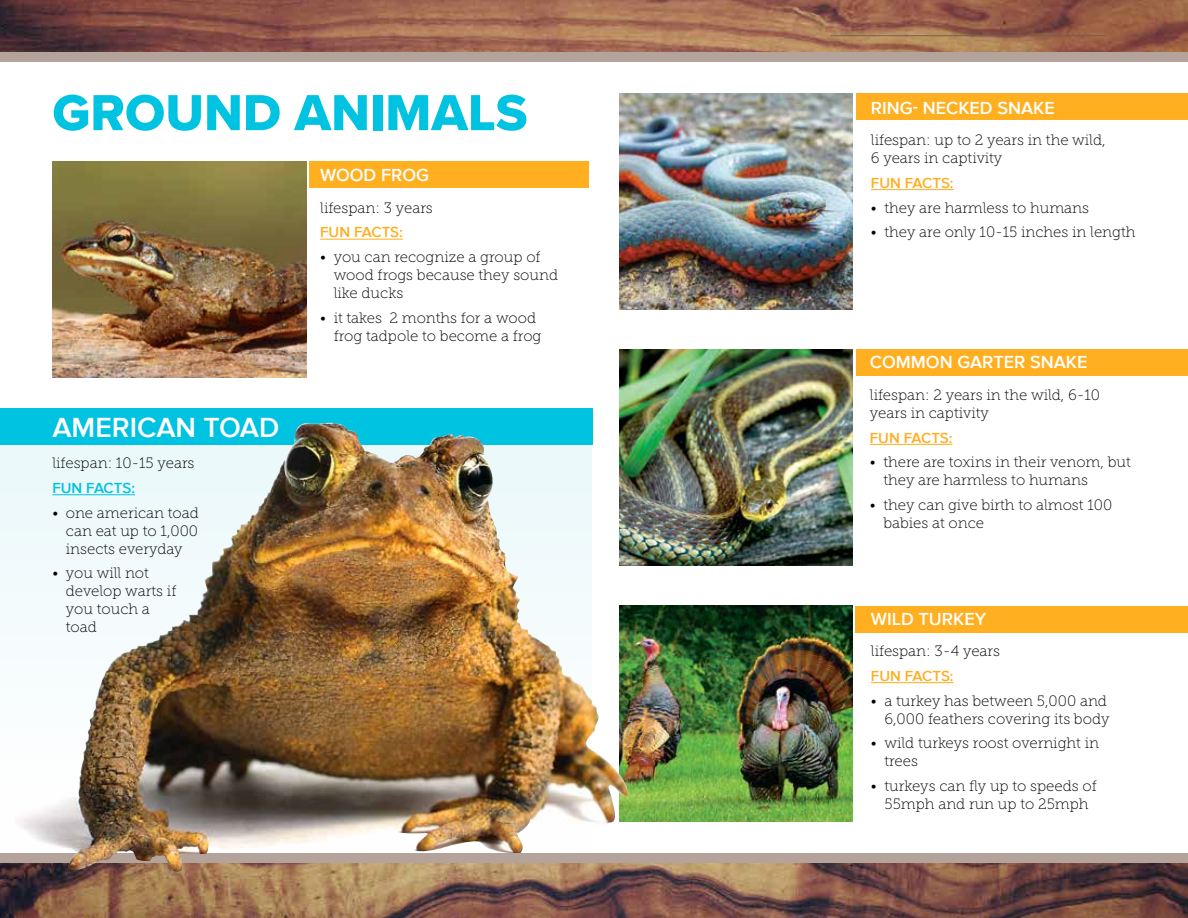
<style>
.page{position:relative;width:1188px;height:918px;background:#fff}
.page>*{position:absolute;margin:0;border:0;box-sizing:border-box;transform-origin:0 0}
.t1{font:52.5px "Proxima Nova S Extrabld";color:#00c2e1}
.t2{font:600 28.5px "Proxima Nova";color:#fff}
.t3{font:600 18px "Proxima Nova";color:#fff}
.t4{font:15px/18px "Museo Slab 100";color:#000}
.t5{font:600 15px "Proxima Nova";letter-spacing:-.005em;color:#ffae20}
.t6{font:600 15px "Proxima Nova";letter-spacing:-.005em;color:#00c2e1}
</style>
<div class="page">
<img style="left:0;top:0;width:1188px;height:918px">
<div style="left:0;top:52px;width:1188px;height:810px;background:#fff"></div>
<hr style="left:831px;top:35px;width:275px;height:1px;background:#6d6056">
<img style="left:620px;top:93px;width:233px;height:216px">
<div style="left:856px;top:93px;width:332px;height:27px;background:#ffaf20"></div>
<hr style="left:871px;top:189px;width:83px;height:1px;background:#ffae20">
<div style="left:856px;top:350px;width:332px;height:26px;background:#ffaf20"></div>
<img style="left:620px;top:350px;width:233px;height:216px">
<hr style="left:870px;top:444px;width:83px;height:1px;background:#ffae20">
<img style="left:620px;top:606px;width:233px;height:216px">
<div style="left:856px;top:606px;width:332px;height:26px;background:#ffaf20"></div>
<hr style="left:871px;top:682px;width:83px;height:1px;background:#ffae20">
<img style="left:320px;top:445px;width:272px;height:408px">
<div style="left:0;top:408px;width:592px;height:37px;background:#00c2e1"></div>
<img style="left:52px;top:161px;width:255px;height:216px">
<div style="left:310px;top:161px;width:279px;height:27px;background:#ffaf20"></div>
<hr style="left:320px;top:239px;width:83px;height:1px;background:#ffae20">
<div style="left:0;top:52px;width:1188px;height:9px;background:#b4a39a"></div>
<img style="left:0;top:423px;width:320px;height:449px">
<div style="left:180px;top:853px;width:1008px;height:9px;background:#b4a39a"></div>
<h1 class="t1" style="left:52px;top:74px;width:477px">GROUND ANIMALS</h1>
<h2 class="t2" style="left:52px;top:411px;width:228px">AMERICAN TOAD</h2>
<p class="t4" style="left:52px;top:454px;width:144px">lifespan: 10-15 years</p>
<p class="t6" style="left:52px;top:479px;width:84px">FUN FACTS:</p>
<p class="t4" style="left:66px;top:504px;width:135px;text-align:justify;text-indent:-14px">• one american toad can eat up to 1,000 insects everyday</p>
<p class="t4" style="left:66px;top:564px;width:112px;text-indent:-14px">• you will not develop warts if you touch a toad</p>
<p class="t3" style="left:320px;top:165px;width:110px">WOOD FROG</p>
<p class="t4" style="left:320px;top:199px;width:114px">lifespan: 3 years</p>
<p class="t5" style="left:320px;top:224px;width:84px">FUN FACTS:</p>
<p class="t4" style="left:334px;top:248px;width:226px;text-indent:-14px">• you can recognize a group of wood frogs because they sound like ducks</p>
<p class="t4" style="left:334px;top:309px;width:209px;text-indent:-14px">• it takes 2 months for a wood frog tadpole to become a frog</p>
<p class="t3" style="left:871px;top:97px;width:185px">RING- NECKED SNAKE</p>
<p class="t4" style="left:871px;top:131px;width:236px">lifespan: up to 2 years in the wild,<br>6 years in captivity</p>
<p class="t5" style="left:871px;top:174px;width:84px">FUN FACTS:</p>
<p class="t4" style="left:871px;top:198px;width:220px">• they are harmless to humans</p>
<p class="t4" style="left:871px;top:223px;width:266px">• they are only 10-15 inches in length</p>
<p class="t3" style="left:870px;top:352px;width:219px">COMMON GARTER SNAKE</p>
<p class="t4" style="left:870px;top:386px;width:232px">lifespan: 2 years in the wild, 6-10 years in captivity</p>
<p class="t5" style="left:870px;top:429px;width:84px">FUN FACTS:</p>
<p class="t4" style="left:883px;top:453px;width:249px;text-indent:-14px">• there are toxins in their venom, but they are harmless to humans</p>
<p class="t4" style="left:883px;top:496px;width:230px;text-indent:-14px">• they can give birth to almost 100 babies at once</p>
<p class="t3" style="left:871px;top:608px;width:117px">WILD TURKEY</p>
<p class="t4" style="left:871px;top:642px;width:131px">lifespan: 3-4 years</p>
<p class="t5" style="left:871px;top:667px;width:84px">FUN FACTS:</p>
<p class="t4" style="left:871px;top:692px;width:240px;text-align:right">• a turkey has between 5,000 and<br>6,000 feathers covering its body</p>
<p class="t4" style="left:884px;top:734px;width:216px;text-indent:-14px">• wild turkeys roost overnight in trees</p>
<p class="t4" style="left:871px;top:777px;width:227px;text-align:center">• turkeys can fly up to speeds of<br>55mph and run up to 25mph</p>
</div>
